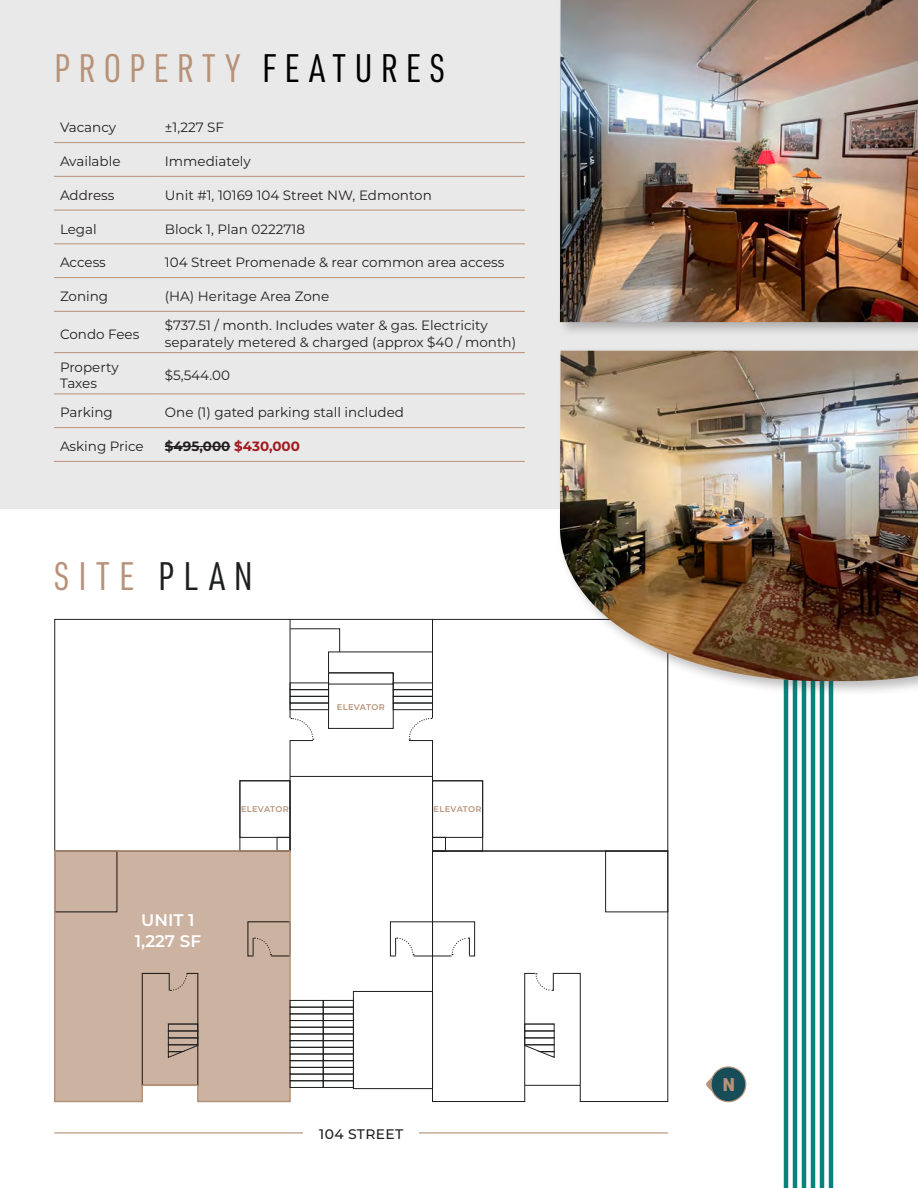
<style>
.page{position:relative;width:918px;height:1188px;background:#fff}
.page>*{position:absolute;margin:0;border:0;box-sizing:border-box;transform-origin:0 0}
.Highlighted_point_-_Cream{font:39px "URWDIN Cond";letter-spacing:.21em;color:#b79278}
.Highlighted_point_-_Cream-2{font:39px "URWDIN Cond";letter-spacing:.235em;color:#b79278}
.t1{font:900 18px "URWDIN";color:#b79278}
.t2{font:600 16.8px "Montserrat";color:#fff}
.t3{font:500 13.8px "Montserrat";letter-spacing:.025em;color:#1e1f1f}
.t4{font:13.5px/16.2px "Montserrat";color:#231f20}
.t5{font:700 13.5px "Montserrat";color:#231f20}
.t6{font:600 8.25px "Montserrat";letter-spacing:.03em;color:#b79278}
.s1{color:#000}
.s2{color:#9f1c1f}
.s3{color:#1e1f1f}
</style>
<div class="page">
<hr style="left:54px;top:1132px;width:614px;height:2px;background:#b79278">
<div style="left:303px;top:1125px;width:116px;height:13px;background:#fff"></div>
<hr style="left:290px;top:619px;width:143px;height:1px;background:#1e1f1f">
<svg style="left:54px;top:619px;width:237px;height:231px"></svg>
<svg style="left:432px;top:619px;width:237px;height:231px"></svg>
<hr style="left:290px;top:776px;width:143px;height:1px;background:#1e1f1f">
<svg style="left:432px;top:850px;width:237px;height:252px"></svg>
<div style="left:605px;top:851px;width:63px;height:61px;border:1px solid #1e1f1f"></div>
<div style="left:353px;top:991px;width:80px;height:98px;border:1px solid #1e1f1f"></div>
<div style="left:239px;top:780px;width:51px;height:58px;border:1px solid #1e1f1f"></div>
<div style="left:432px;top:780px;width:51px;height:58px;border:1px solid #1e1f1f"></div>
<div style="left:328px;top:672px;width:66px;height:57px;border:1px solid #1e1f1f"></div>
<div style="left:277px;top:837px;width:13px;height:14px;border:1px solid #1e1f1f"></div>
<div style="left:432px;top:837px;width:14px;height:14px;border:1px solid #1e1f1f"></div>
<svg style="left:290px;top:628px;width:144px;height:45px"></svg>
<div style="left:54px;top:850px;width:238px;height:253px;background:#ccb2a0"></div>
<div style="left:290px;top:1047px;width:34px;height:7px;border:1px solid #1e1f1f"></div>
<div style="left:290px;top:1054px;width:34px;height:7px;border:1px solid #1e1f1f"></div>
<div style="left:290px;top:1060px;width:34px;height:8px;border:1px solid #1e1f1f"></div>
<div style="left:290px;top:1067px;width:34px;height:8px;border:1px solid #1e1f1f"></div>
<div style="left:290px;top:1074px;width:34px;height:7px;border:1px solid #1e1f1f"></div>
<div style="left:290px;top:1080px;width:34px;height:8px;border:1px solid #1e1f1f"></div>
<div style="left:290px;top:1000px;width:34px;height:8px;border:1px solid #1e1f1f"></div>
<div style="left:290px;top:1027px;width:34px;height:7px;border:1px solid #1e1f1f"></div>
<div style="left:290px;top:1007px;width:34px;height:7px;border:1px solid #1e1f1f"></div>
<div style="left:290px;top:1013px;width:34px;height:8px;border:1px solid #1e1f1f"></div>
<div style="left:290px;top:1040px;width:34px;height:8px;border:1px solid #1e1f1f"></div>
<div style="left:290px;top:703px;width:39px;height:7px;border:1px solid #1e1f1f"></div>
<div style="left:290px;top:689px;width:39px;height:8px;border:1px solid #1e1f1f"></div>
<div style="left:290px;top:696px;width:39px;height:8px;border:1px solid #1e1f1f"></div>
<div style="left:393px;top:703px;width:40px;height:7px;border:1px solid #1e1f1f"></div>
<div style="left:393px;top:689px;width:40px;height:8px;border:1px solid #1e1f1f"></div>
<div style="left:393px;top:696px;width:40px;height:8px;border:1px solid #1e1f1f"></div>
<div style="left:323px;top:1047px;width:31px;height:7px;border:1px solid #1e1f1f"></div>
<div style="left:323px;top:1054px;width:31px;height:7px;border:1px solid #1e1f1f"></div>
<div style="left:323px;top:1060px;width:31px;height:8px;border:1px solid #1e1f1f"></div>
<div style="left:323px;top:1067px;width:31px;height:8px;border:1px solid #1e1f1f"></div>
<div style="left:323px;top:1074px;width:31px;height:7px;border:1px solid #1e1f1f"></div>
<div style="left:323px;top:1080px;width:31px;height:8px;border:1px solid #1e1f1f"></div>
<div style="left:323px;top:1020px;width:31px;height:8px;border:1px solid #1e1f1f"></div>
<div style="left:323px;top:1000px;width:31px;height:8px;border:1px solid #1e1f1f"></div>
<div style="left:323px;top:1027px;width:31px;height:7px;border:1px solid #1e1f1f"></div>
<div style="left:323px;top:1007px;width:31px;height:7px;border:1px solid #1e1f1f"></div>
<div style="left:323px;top:1013px;width:31px;height:8px;border:1px solid #1e1f1f"></div>
<div style="left:323px;top:1040px;width:31px;height:8px;border:1px solid #1e1f1f"></div>
<svg style="left:290px;top:717px;width:24px;height:24px"></svg>
<svg style="left:408px;top:717px;width:24px;height:24px"></svg>
<svg style="left:247px;top:921px;width:44px;height:36px;background:#bba392"></svg>
<svg style="left:390px;top:921px;width:86px;height:36px"></svg>
<svg style="left:141px;top:973px;width:58px;height:113px;background:#bca494"></svg>
<svg style="left:524px;top:973px;width:57px;height:129px"></svg>
<hr style="left:793px;top:658px;width:4px;height:530px;background:#09847d">
<hr style="left:811px;top:658px;width:4px;height:530px;background:#09847d">
<hr style="left:784px;top:658px;width:4px;height:530px;background:#09847d">
<hr style="left:802px;top:658px;width:4px;height:530px;background:#09847d">
<hr style="left:820px;top:658px;width:4px;height:530px;background:#09847d">
<hr style="left:829px;top:658px;width:4px;height:530px;background:#09847d">
<div style="left:0;top:0;width:918px;height:508px;background:#e9e9e9"></div>
<div style="left:556px;top:346px;width:362px;height:350px;background:#231f20;opacity:.3"></div>
<img style="left:560px;top:351px;width:358px;height:330px">
<div style="left:556px;top:0;width:362px;height:338px;background:#231f20;opacity:.3"></div>
<img style="left:560px;top:0;width:358px;height:322px">
<svg style="left:706px;top:1067px;width:33px;height:35px"></svg>
<div style="left:711px;top:1067px;width:35px;height:35px;background:#164d59;border-radius:50%"></div>
<div style="left:710px;top:1066px;width:36px;height:36px;border:1px solid #b79278;border-radius:50%"></div>
<hr style="left:54px;top:142px;width:105px;height:1px;background:#b79278">
<hr style="left:159px;top:142px;width:366px;height:1px;background:#b79278">
<hr style="left:54px;top:176px;width:105px;height:1px;background:#b79278">
<hr style="left:159px;top:176px;width:366px;height:1px;background:#b79278">
<hr style="left:54px;top:210px;width:105px;height:1px;background:#b79278">
<hr style="left:159px;top:210px;width:366px;height:1px;background:#b79278">
<hr style="left:54px;top:244px;width:105px;height:1px;background:#b79278">
<hr style="left:159px;top:244px;width:366px;height:1px;background:#b79278">
<hr style="left:54px;top:277px;width:105px;height:1px;background:#b79278">
<hr style="left:159px;top:277px;width:366px;height:1px;background:#b79278">
<hr style="left:54px;top:311px;width:105px;height:1px;background:#b79278">
<hr style="left:159px;top:311px;width:366px;height:1px;background:#b79278">
<hr style="left:54px;top:352px;width:105px;height:1px;background:#b79278">
<hr style="left:159px;top:352px;width:366px;height:1px;background:#b79278">
<hr style="left:54px;top:394px;width:105px;height:1px;background:#b79278">
<hr style="left:159px;top:394px;width:366px;height:1px;background:#b79278">
<hr style="left:54px;top:427px;width:105px;height:1px;background:#b79278">
<hr style="left:159px;top:427px;width:366px;height:1px;background:#b79278">
<hr style="left:54px;top:461px;width:105px;height:1px;background:#b79278">
<hr style="left:159px;top:461px;width:366px;height:1px;background:#b79278">
<hr style="left:165px;top:446px;width:65px;height:1px;background:#231f20">
<p class="Highlighted_point_-_Cream" style="left:54px;top:42px;width:393px">PROPERTY <span class="s1">FEATURES</span></p>
<p class="t4" style="left:60px;top:119px;width:58px">Vacancy</p>
<p class="t4" style="left:165px;top:119px;width:61px">±1,227 SF</p>
<p class="t4" style="left:60px;top:153px;width:62px">Available</p>
<p class="t4" style="left:165px;top:153px;width:87px">Immediately</p>
<p class="t4" style="left:60px;top:186px;width:56px">Address</p>
<p class="t4" style="left:165px;top:186px;width:269px">Unit #1, 10169 104 Street NW, Edmonton</p>
<p class="t4" style="left:60px;top:220px;width:38px">Legal</p>
<p class="t4" style="left:165px;top:220px;width:142px">Block 1, Plan 0222718</p>
<p class="t4" style="left:60px;top:254px;width:47px">Access</p>
<p class="t4" style="left:165px;top:254px;width:341px">104 Street Promenade &amp; rear common area access</p>
<p class="t4" style="left:60px;top:288px;width:50px">Zoning</p>
<p class="t4" style="left:165px;top:288px;width:166px">(HA) Heritage Area Zone</p>
<p class="t4" style="left:60px;top:325px;width:81px">Condo Fees</p>
<p class="t4" style="left:165px;top:317px;width:353px">$737.51 / month. Includes water &amp; gas. Electricity separately metered &amp; charged (approx $40 / month)</p>
<p class="t4" style="left:60px;top:358px;width:60px">Property<br>Taxes</p>
<p class="t4" style="left:165px;top:366px;width:67px">$5,544.00</p>
<p class="t4" style="left:60px;top:404px;width:54px">Parking</p>
<p class="t4" style="left:165px;top:404px;width:241px">One (1) gated parking stall included</p>
<p class="t4" style="left:60px;top:438px;width:85px">Asking Price</p>
<p class="t5" style="left:165px;top:437px;width:137px">$495,000 <span class="s2">$430,000</span></p>
<p class="Highlighted_point_-_Cream-2" style="left:54px;top:551px;width:200px">SITE <span class="s3">PLAN</span></p>
<p class="t6" style="left:337px;top:701px;width:49px">ELEVATOR</p>
<p class="t2" style="left:141px;top:909px;width:55px">UNIT 1</p>
<p class="t2" style="left:135px;top:929px;width:68px">1,227 SF</p>
<p class="t6" style="left:241px;top:803px;width:49px">ELEVATOR</p>
<p class="t6" style="left:434px;top:803px;width:49px">ELEVATOR</p>
<p class="t3" style="left:319px;top:1124px;width:85px">104 STREET</p>
<h2 class="t1" style="left:723px;top:1072px;width:14px">N</h2>
</div>
